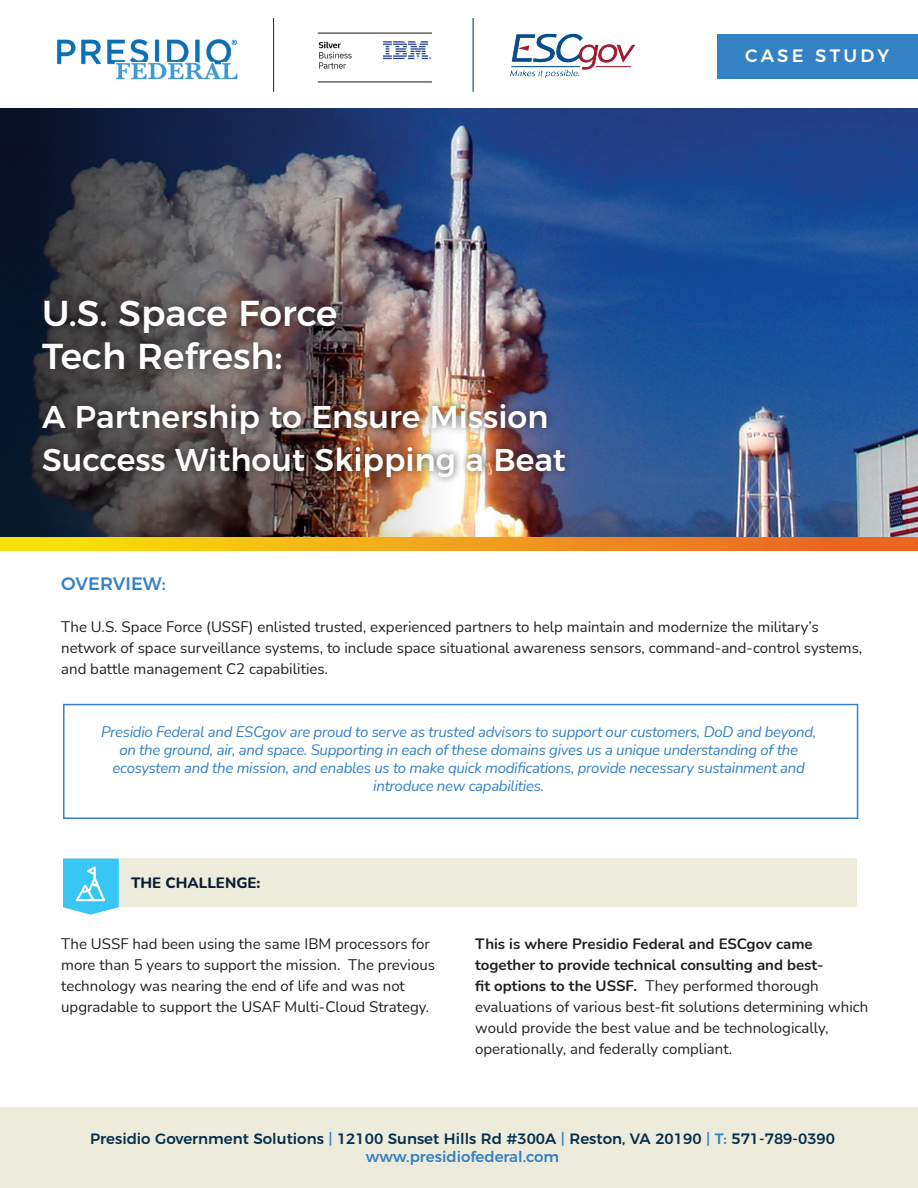
<style>
.page{position:relative;width:918px;height:1188px;background:#fff}
.page>*{position:absolute;margin:0;border:0;box-sizing:border-box;transform-origin:0 0}
.t1{font:500 36px/43.2px "Montserrat";color:#fff}
.t2{font:500 31.5px/43.2px "Montserrat";color:#fff}
.t3{font:500 18px "Montserrat";color:#3481c3}
.t4{font:500 18px "Montserrat";letter-spacing:.175em;color:#fff}
.t5{font:15px/21px "Nunito";color:#231f20}
.t6{font:italic 15px/18px "Nunito";letter-spacing:-.02em;color:#3481c3;text-align:center}
.t7{font:500 15px/18px "Montserrat";color:#062f4c;text-align:center}
.t8{font:800 15px "Nunito";color:#0b1e30}
.s1{font-weight:700}
.s2{color:#3481c3}
</style>
<div class="page">
<img style="left:454px;top:108px;width:464px;height:428px">
<img style="left:0;top:108px;width:454px;height:430px">
<img style="left:56px;top:39px;width:182px;height:41px">
<div style="left:0;top:1108px;width:918px;height:80px;background:#edebdc"></div>
<svg style="left:0;top:538px;width:918px;height:12px;background:#f0a11a"></svg>
<div style="left:718px;top:34px;width:200px;height:45px;background:#3481c3"></div>
<img style="left:317px;top:32px;width:115px;height:51px">
<img style="left:510px;top:33px;width:126px;height:45px">
<div style="left:35px;top:293px;width:538px;height:192px;background:#231f20;opacity:.75"></div>
<div style="left:63px;top:704px;width:795px;height:115px;border:2px solid #3481c3"></div>
<div style="left:63px;top:859px;width:794px;height:48px;background:#edebdc"></div>
<svg style="left:63px;top:859px;width:56px;height:56px;background:#58cff5"></svg>
<hr style="left:273px;top:18px;width:1px;height:74px;background:#062f4c">
<hr style="left:473px;top:18px;width:1px;height:74px;background:#062f4c">
<h1 class="t1" style="left:42px;top:289px;width:297px">U.S. Space Force<br>Tech Refresh:</h1>
<h2 class="t2" style="left:42px;top:392px;width:526px">A Partnership to Ensure Mission<br>Success Without Skipping a Beat</h2>
<p class="t4" style="left:745px;top:42px;width:145px">CASE STUDY</p>
<p class="t3" style="left:61px;top:569px;width:106px">OVERVIEW:</p>
<p class="t5" style="left:61px;top:616px;width:803px">The U.S. Space Force (USSF) enlisted trusted, experienced partners to help maintain and modernize the military’s network of space surveillance systems, to include space situational awareness sensors, command-and-control systems, and battle management C2 capabilities.</p>
<p class="t6" style="left:101px;top:722px;width:717px">Presidio Federal and ESCgov are proud to serve as trusted advisors to support our customers, DoD and beyond, on the ground, air, and space. Supporting in each of these domains gives us a unique understanding of the ecosystem and the mission, and enables us to make quick modifications, provide necessary sustainment and introduce new capabilities.</p>
<p class="t8" style="left:131px;top:872px;width:131px">THE CHALLENGE:</p>
<p class="t5" style="left:61px;top:933px;width:375px">The USSF had been using the same IBM processors for more than 5 years to support the mission. The previous technology was nearing the end of life and was not upgradable to support the USAF Multi-Cloud Strategy.</p>
<p class="t5" style="left:475px;top:933px;width:395px"><span class="s1">This is where Presidio Federal and ESCgov came together to provide technical consulting and best-<br>fit options to the USSF.</span> They performed thorough evaluations of various best-fit solutions determining which would provide the best value and be technologically, operationally, and federally compliant.</p>
<p class="t7" style="left:90px;top:1128px;width:747px">Presidio Government Solutions <span class="s2">|</span> 12100 Sunset Hills Rd #300A <span class="s2">|</span> Reston, VA 20190 <span class="s2">| T:</span> 571-789-0390 <span class="s2">www.presidiofederal.com</span></p>
</div>
